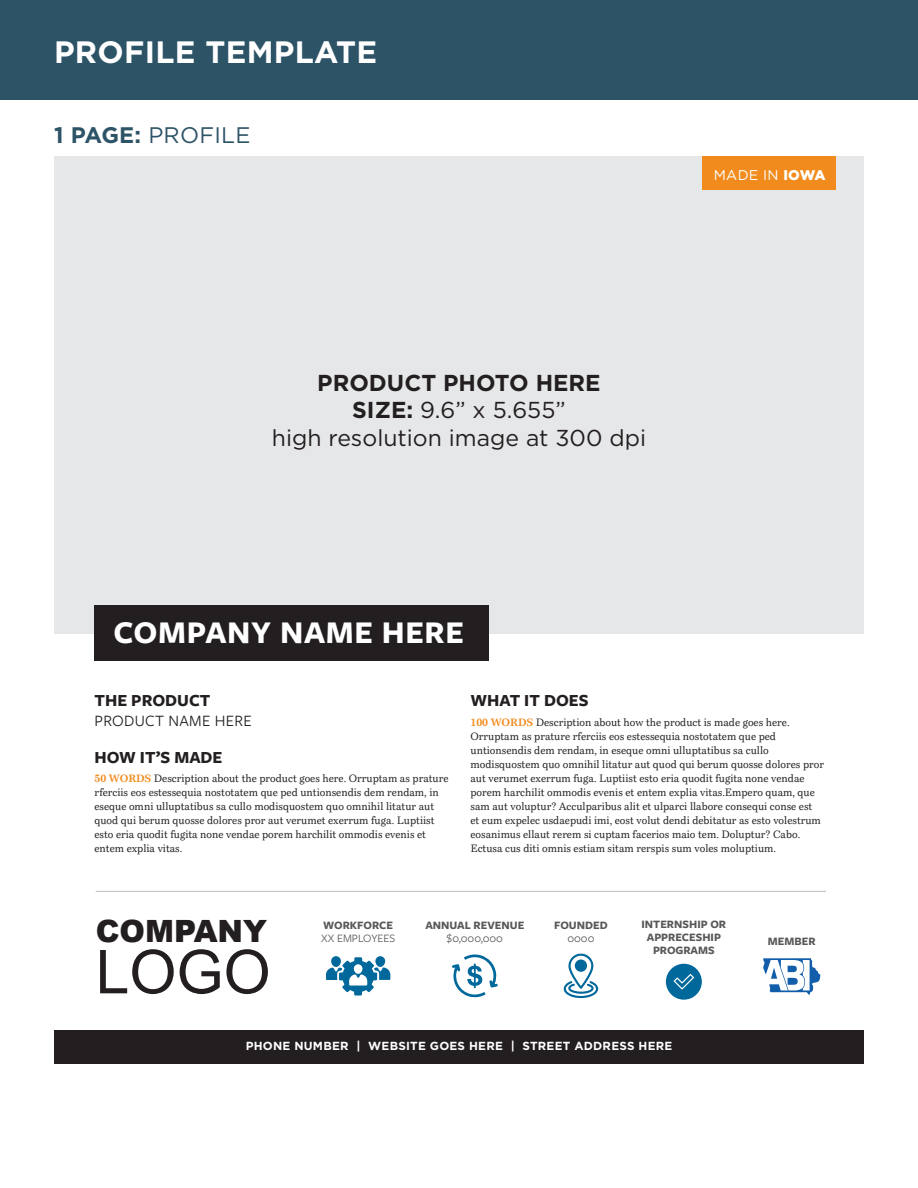
<style>
.page{position:relative;width:918px;height:1188px;background:#fff}
.page>*{position:absolute;margin:0;border:0;box-sizing:border-box;transform-origin:0 0}
.t1{font:60.6px "Arial";color:#231f20}
.t2{font:700 32.85px "Freight Sans Pro";letter-spacing:.02em;color:#fff}
.t3{font:700 30.9px "Gotham";letter-spacing:.01em;color:#fff}
.t4{font:900 30.75px "Arial";color:#231f20}
.t5{font:23.1px/27.6px "Gotham";color:#231f20;text-align:center}
.t6{font:22.5px "Gotham";letter-spacing:.01em;color:#2d5367}
.t7{font:700 17.55px "Freight Sans Pro";color:#231f20}
.t8{font:16.35px "Freight Sans Pro";letter-spacing:.02em;color:#231f20}
.t9{font:14.1px "Gotham";letter-spacing:.02em;color:#fff}
.t10{font:700 11.7px/12.9px "Freight Sans Pro";color:#57585a;text-align:center}
.t11{font:700 11.7px "Gotham";letter-spacing:.02em;color:#fff}
.t12{font:11.7px/12.9px "Freight Sans Pro";color:#57585a}
.t13{font:10.5px/14.1px "Bressay";color:#231f20}
.s1{font-weight:700}
.s2{font-weight:900}
.s3{font-weight:700;color:#f28b1d}
.s4{font-weight:400}
</style>
<div class="page">
<div style="left:54px;top:157px;width:810px;height:477px;background:#e6e7e9"></div>
<div style="left:94px;top:605px;width:395px;height:56px;background:#231f20"></div>
<div style="left:702px;top:157px;width:133px;height:33px;background:#f28b1d"></div>
<div style="left:54px;top:1030px;width:810px;height:34px;background:#231f20"></div>
<hr style="left:96px;top:891px;width:730px;height:1px;background:#bcbdc0">
<div style="left:666px;top:964px;width:36px;height:36px;background:#00689b;border-radius:50%"></div>
<svg style="left:674px;top:974px;width:20px;height:15px"></svg>
<svg style="left:326px;top:956px;width:64px;height:40px"></svg>
<svg style="left:452px;top:954px;width:46px;height:44px"></svg>
<svg style="left:563px;top:954px;width:35px;height:44px"></svg>
<div style="left:575px;top:960px;width:12px;height:12px;background:#00689b;border-radius:50%"></div>
<svg style="left:763px;top:958px;width:57px;height:37px"></svg>
<div style="left:0;top:0;width:918px;height:99px;background:#2d5367"></div>
<p class="t3" style="left:54px;top:35px;width:325px">PROFILE TEMPLATE</p>
<p class="t6" style="left:54px;top:123px;width:198px"><span class="s1">1 PAGE:</span> PROFILE</p>
<p class="t9" style="left:714px;top:167px;width:113px">MADE IN <span class="s2">IOWA</span></p>
<p class="t5" style="left:272px;top:368px;width:376px"><span class="s1">PRODUCT PHOTO HERE<br>SIZE:</span> 9.6” x 5.655”<br>high resolution image at 300 dpi</p>
<p class="t2" style="left:113px;top:610px;width:352px">COMPANY NAME HERE</p>
<p class="t7" style="left:94px;top:689px;width:117px">THE PRODUCT</p>
<p class="t8" style="left:94px;top:710px;width:159px">PRODUCT NAME HERE</p>
<p class="t7" style="left:94px;top:745px;width:130px">HOW IT’S MADE</p>
<p class="t13" style="left:94px;top:772px;width:356px"><span class="s3">50 WORDS</span> Description about the product goes here. Orruptam as prature rferciis eos estessequia nostotatem que ped untionsendis dem rendam, in eseque omni ulluptatibus sa cullo modisquostem quo omnihil litatur aut quod qui berum quosse dolores pror aut verumet exerrum fuga. Luptiist esto eria quodit fugita none vendae porem harchilit ommodis evenis et entem explia vitas.</p>
<p class="t7" style="left:471px;top:689px;width:120px">WHAT IT DOES</p>
<p class="t13" style="left:471px;top:716px;width:355px"><span class="s3">100 WORDS</span> Description about how the product is made goes here.<br>Orruptam as prature rferciis eos estessequia nostotatem que ped untionsendis dem rendam, in eseque omni ulluptatibus sa cullo modisquostem quo omnihil litatur aut quod qui berum quosse dolores pror aut verumet exerrum fuga. Luptiist esto eria quodit fugita none vendae porem harchilit ommodis evenis et entem explia vitas.Empero quam, que sam aut voluptur? Acculparibus alit et ulparci llabore consequi conse est<br>et eum expelec usdaepudi imi, eost volut dendi debitatur as esto volestrum eosanimus ellaut rerem si cuptam facerios maio tem. Doluptur? Cabo.<br>Ectusa cus diti omnis estiam sitam rerspis sum voles moluptium.</p>
<p class="t4" style="left:96px;top:908px;width:173px">COMPANY</p>
<p class="t1" style="left:96px;top:932px;width:176px">LOGO</p>
<p class="t12" style="left:321px;top:918px;width:76px"><span class="s1">WORKFORCE<br></span>XX EMPLOYEES</p>
<p class="t10" style="left:425px;top:919px;width:100px">ANNUAL REVENUE <span class="s4">$0,000,000</span></p>
<p class="t10" style="left:554px;top:919px;width:55px">FOUNDED<br><span class="s4">0000</span></p>
<p class="t10" style="left:642px;top:918px;width:86px">INTERNSHIP OR<br>APPRECESHIP<br>PROGRAMS</p>
<p class="t11" style="left:246px;top:1039px;width:428px">PHONE NUMBER | WEBSITE GOES HERE | STREET ADDRESS HERE</p>
<p class="t10" style="left:768px;top:935px;width:49px">MEMBER</p>
</div>
